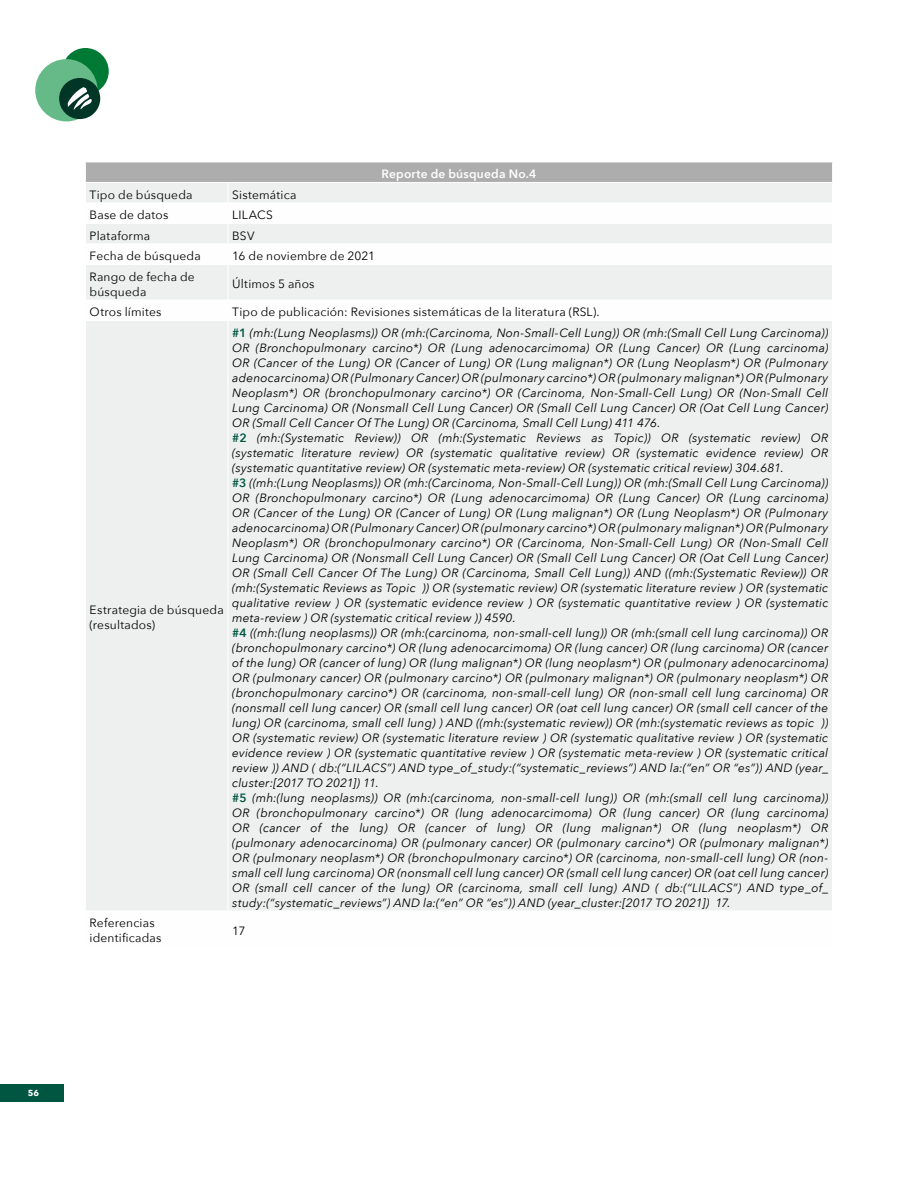
<style>
.page{position:relative;width:918px;height:1188px;background:#fff}
.page>*{position:absolute;margin:0;border:0;box-sizing:border-box;transform-origin:0 0}
.t1{font:italic 12px/15px "Avenir Next";letter-spacing:.015em;color:#000}
.t2{font:12px/15px "Avenir Next";letter-spacing:.015em;color:#000}
.t3{font:600 12px "Avenir Next";letter-spacing:.02em;color:#fff}
.t4{font:700 8.7px "Avenir Next";color:#fff}
.s1{font-weight:600;font-style:normal;color:#005640}
</style>
<div class="page">
<div style="left:62px;top:48px;width:47px;height:47px;background:#007934;border-radius:50%"></div>
<div style="left:35px;top:59px;width:63px;height:62px;background:#65ba87;border-radius:50%"></div>
<div style="left:59px;top:78px;width:41px;height:41px;background:#013526;border-radius:50%"></div>
<svg style="left:68px;top:87px;width:24px;height:23px"></svg>
<div style="left:0;top:1084px;width:64px;height:17px;background:#005640"></div>
<div style="left:85px;top:162px;width:748px;height:20px;background:#adadad"></div>
<div style="left:86px;top:183px;width:746px;height:19px;background:#eef0f0"></div>
<div style="left:86px;top:224px;width:746px;height:686px;background:#eef0f0"></div>
<hr style="left:85px;top:162px;width:143px;height:1px;background:#fff">
<hr style="left:228px;top:162px;width:605px;height:1px;background:#fff">
<hr style="left:85px;top:244px;width:143px;height:1px;background:#fff">
<svg style="left:85px;top:162px;width:1px;height:20px"></svg>
<hr style="left:228px;top:244px;width:605px;height:1px;background:#fff">
<svg style="left:228px;top:183px;width:1px;height:81px"></svg>
<svg style="left:832px;top:162px;width:1px;height:20px"></svg>
<hr style="left:85px;top:264px;width:143px;height:1px;background:#fff">
<hr style="left:228px;top:264px;width:605px;height:1px;background:#fff">
<hr style="left:228px;top:265px;width:1px;height:35px;background:#fff">
<hr style="left:85px;top:300px;width:143px;height:1px;background:#fff">
<hr style="left:228px;top:300px;width:605px;height:1px;background:#fff">
<svg style="left:228px;top:301px;width:1px;height:19px"></svg>
<hr style="left:85px;top:320px;width:143px;height:1px;background:#fff">
<hr style="left:228px;top:320px;width:605px;height:1px;background:#fff">
<hr style="left:228px;top:321px;width:1px;height:590px;background:#fff">
<p class="t3" style="left:381px;top:164px;width:157px">Reporte de búsqueda No.4</p>
<p class="t2" style="left:90px;top:187px;width:104px">Tipo de búsqueda</p>
<p class="t2" style="left:232px;top:187px;width:66px">Sistemática</p>
<p class="t2" style="left:90px;top:207px;width:80px">Base de datos</p>
<p class="t2" style="left:232px;top:207px;width:42px">LILACS</p>
<p class="t2" style="left:90px;top:228px;width:62px">Plataforma</p>
<p class="t2" style="left:232px;top:228px;width:24px">BSV</p>
<p class="t2" style="left:90px;top:248px;width:113px">Fecha de búsqueda</p>
<p class="t2" style="left:232px;top:248px;width:145px">16 de noviembre de 2021</p>
<p class="t2" style="left:90px;top:269px;width:107px">Rango de fecha de búsqueda</p>
<p class="t2" style="left:232px;top:276px;width:84px">Últimos 5 años</p>
<p class="t2" style="left:90px;top:304px;width:73px">Otros límites</p>
<p class="t2" style="left:232px;top:304px;width:369px">Tipo de publicación: Revisiones sistemáticas de la literatura (RSL).</p>
<p class="t2" style="left:90px;top:602px;width:136px">Estrategia de búsqueda (resultados)</p>
<p class="t1" style="left:232px;top:325px;width:598px"><span class="s1">#1</span> (mh:(Lung Neoplasms)) OR (mh:(Carcinoma, Non-Small-Cell Lung)) OR (mh:(Small Cell Lung Carcinoma))<br>OR (Bronchopulmonary carcino*) OR (Lung adenocarcimoma) OR (Lung Cancer) OR (Lung carcinoma)<br>OR (Cancer of the Lung) OR (Cancer of Lung) OR (Lung malignan*) OR (Lung Neoplasm*) OR (Pulmonary adenocarcinoma) OR (Pulmonary Cancer) OR (pulmonary carcino*) OR (pulmonary malignan*) OR (Pulmonary Neoplasm*) OR (bronchopulmonary carcino*) OR (Carcinoma, Non-Small-Cell Lung) OR (Non-Small Cell Lung Carcinoma) OR (Nonsmall Cell Lung Cancer) OR (Small Cell Lung Cancer) OR (Oat Cell Lung Cancer)<br>OR (Small Cell Cancer Of The Lung) OR (Carcinoma, Small Cell Lung) 411 476.<br><span class="s1">#2</span> (mh:(Systematic Review)) OR (mh:(Systematic Reviews as Topic)) OR (systematic review) OR (systematic literature review) OR (systematic qualitative review) OR (systematic evidence review) OR (systematic quantitative review) OR (systematic meta-review) OR (systematic critical review) 304.681.<br><span class="s1">#3</span> ((mh:(Lung Neoplasms)) OR (mh:(Carcinoma, Non-Small-Cell Lung)) OR (mh:(Small Cell Lung Carcinoma))<br>OR (Bronchopulmonary carcino*) OR (Lung adenocarcimoma) OR (Lung Cancer) OR (Lung carcinoma)<br>OR (Cancer of the Lung) OR (Cancer of Lung) OR (Lung malignan*) OR (Lung Neoplasm*) OR (Pulmonary adenocarcinoma) OR (Pulmonary Cancer) OR (pulmonary carcino*) OR (pulmonary malignan*) OR (Pulmonary Neoplasm*) OR (bronchopulmonary carcino*) OR (Carcinoma, Non-Small-Cell Lung) OR (Non-Small Cell Lung Carcinoma) OR (Nonsmall Cell Lung Cancer) OR (Small Cell Lung Cancer) OR (Oat Cell Lung Cancer)<br>OR (Small Cell Cancer Of The Lung) OR (Carcinoma, Small Cell Lung)) AND ((mh:(Systematic Review)) OR (mh:(Systematic Reviews as Topic )) OR (systematic review) OR (systematic literature review ) OR (systematic qualitative review ) OR (systematic evidence review ) OR (systematic quantitative review ) OR (systematic meta-review ) OR (systematic critical review )) 4590.<br><span class="s1">#4</span> ((mh:(lung neoplasms)) OR (mh:(carcinoma, non-small-cell lung)) OR (mh:(small cell lung carcinoma)) OR (bronchopulmonary carcino*) OR (lung adenocarcimoma) OR (lung cancer) OR (lung carcinoma) OR (cancer of the lung) OR (cancer of lung) OR (lung malignan*) OR (lung neoplasm*) OR (pulmonary adenocarcinoma)<br>OR (pulmonary cancer) OR (pulmonary carcino*) OR (pulmonary malignan*) OR (pulmonary neoplasm*) OR (bronchopulmonary carcino*) OR (carcinoma, non-small-cell lung) OR (non-small cell lung carcinoma) OR (nonsmall cell lung cancer) OR (small cell lung cancer) OR (oat cell lung cancer) OR (small cell cancer of the lung) OR (carcinoma, small cell lung) ) AND ((mh:(systematic review)) OR (mh:(systematic reviews as topic ))<br>OR (systematic review) OR (systematic literature review ) OR (systematic qualitative review ) OR (systematic evidence review ) OR (systematic quantitative review ) OR (systematic meta-review ) OR (systematic critical review )) AND ( db:(“LILACS”) AND type_of_study:(“systematic_reviews”) AND la:(“en” OR “es”)) AND (year_ cluster:[2017 TO 2021]) 11.<br><span class="s1">#5</span> (mh:(lung neoplasms)) OR (mh:(carcinoma, non-small-cell lung)) OR (mh:(small cell lung carcinoma))<br>OR (bronchopulmonary carcino*) OR (lung adenocarcimoma) OR (lung cancer) OR (lung carcinoma)<br>OR (cancer of the lung) OR (cancer of lung) OR (lung malignan*) OR (lung neoplasm*) OR (pulmonary adenocarcinoma) OR (pulmonary cancer) OR (pulmonary carcino*) OR (pulmonary malignan*)<br>OR (pulmonary neoplasm*) OR (bronchopulmonary carcino*) OR (carcinoma, non-small-cell lung) OR (non&shy;small cell lung carcinoma) OR (nonsmall cell lung cancer) OR (small cell lung cancer) OR (oat cell lung cancer)<br>OR (small cell cancer of the lung) OR (carcinoma, small cell lung) AND ( db:(“LILACS”) AND type_of_ study:(“systematic_reviews”) AND la:(“en” OR “es”)) AND (year_cluster:[2017 TO 2021]) 17.</p>
<p class="t2" style="left:90px;top:915px;width:73px">Referencias identificadas</p>
<p class="t2" style="left:232px;top:923px;width:15px">17</p>
<p class="t4" style="left:28px;top:1085px;width:13px">56</p>
</div>
